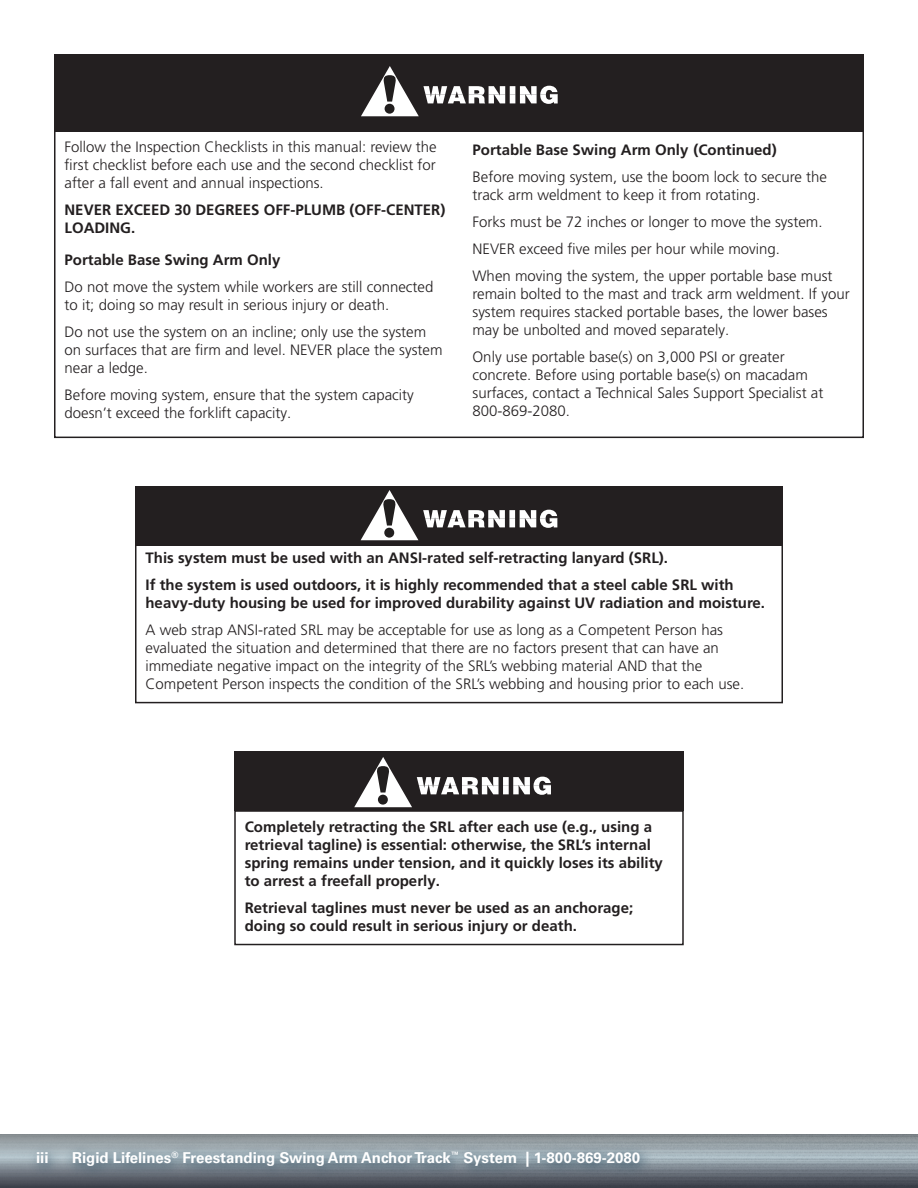
<style>
.page{position:relative;width:918px;height:1188px;background:#fff}
.page>*{position:absolute;margin:0;border:0;box-sizing:border-box;transform-origin:0 0}
.Main_Text_Small{font:300 15px/18px "Frutiger LT Pro";color:#231f20}
.Main_Text_Small-2{font:700 15px/18px "Frutiger LT Pro";color:#231f20}
.t1{font:700 15px "Univers LT Pro 65";color:#fff}
</style>
<div class="page">
<img style="left:0;top:1134px;width:918px;height:54px">
<svg style="left:28px;top:1144px;width:625px;height:37px;background:#7e8b94"></svg>
<div style="left:54px;top:54px;width:810px;height:76px;background:#231f20"></div>
<svg style="left:361px;top:66px;width:197px;height:50px"></svg>
<div style="left:54px;top:130px;width:810px;height:308px;border:2px solid #231f20"></div>
<div style="left:135px;top:486px;width:648px;height:60px;background:#231f20"></div>
<div style="left:135px;top:541px;width:648px;height:162px;border:2px solid #231f20"></div>
<svg style="left:361px;top:490px;width:196px;height:50px"></svg>
<div style="left:234px;top:810px;width:450px;height:135px;border:2px solid #231f20"></div>
<div style="left:234px;top:752px;width:450px;height:59px;background:#231f20"></div>
<svg style="left:354px;top:757px;width:197px;height:50px"></svg>
<p class="Main_Text_Small" style="left:64px;top:138px;width:374px;text-align:justify">Follow the Inspection Checklists in this manual: review the first checklist before each use and the second checklist for after a fall event and annual inspections.</p>
<p class="Main_Text_Small-2" style="left:64px;top:201px;width:382px">NEVER EXCEED 30 DEGREES OFF-PLUMB (OFF-CENTER)<br>LOADING.</p>
<p class="Main_Text_Small-2" style="left:64px;top:251px;width:217px">Portable Base Swing Arm Only</p>
<p class="Main_Text_Small" style="left:64px;top:278px;width:370px">Do not move the system while workers are still connected to it; doing so may result in serious injury or death.</p>
<p class="Main_Text_Small" style="left:64px;top:323px;width:380px">Do not use the system on an incline; only use the system on surfaces that are firm and level. NEVER place the system near a ledge.</p>
<p class="Main_Text_Small" style="left:64px;top:386px;width:351px">Before moving system, ensure that the system capacity doesn’t exceed the forklift capacity.</p>
<p class="Main_Text_Small-2" style="left:472px;top:140px;width:306px">Portable Base Swing Arm Only (Continued)</p>
<p class="Main_Text_Small" style="left:472px;top:167px;width:356px">Before moving system, use the boom lock to secure the track arm weldment to keep it from rotating.</p>
<p class="Main_Text_Small" style="left:472px;top:212px;width:352px">Forks must be 72 inches or longer to move the system.</p>
<p class="Main_Text_Small" style="left:472px;top:239px;width:309px">NEVER exceed five miles per hour while moving.</p>
<p class="Main_Text_Small" style="left:472px;top:266px;width:379px">When moving the system, the upper portable base must remain bolted to the mast and track arm weldment. If your system requires stacked portable bases, the lower bases may be unbolted and moved separately.</p>
<p class="Main_Text_Small" style="left:472px;top:347px;width:352px">Only use portable base(s) on 3,000 PSI or greater concrete. Before using portable base(s) on macadam surfaces, contact a Technical Sales Support Specialist at 800-869-2080.</p>
<p class="Main_Text_Small-2" style="left:146px;top:548px;width:524px">This system must be used with an ANSI-rated self-retracting lanyard (SRL).</p>
<p class="Main_Text_Small-2" style="left:146px;top:575px;width:621px">If the system is used outdoors, it is highly recommended that a steel cable SRL with heavy-duty housing be used for improved durability against UV radiation and moisture.</p>
<p class="Main_Text_Small" style="left:146px;top:620px;width:600px">A web strap ANSI-rated SRL may be acceptable for use as long as a Competent Person has evaluated the situation and determined that there are no factors present that can have an immediate negative impact on the integrity of the SRL’s webbing material AND that the Competent Person inspects the condition of the SRL’s webbing and housing prior to each use.</p>
<p class="Main_Text_Small-2" style="left:245px;top:818px;width:420px">Completely retracting the SRL after each use (e.g., using a retrieval tagline) is essential: otherwise, the SRL’s internal spring remains under tension, and it quickly loses its ability to arrest a freefall properly.</p>
<p class="Main_Text_Small-2" style="left:245px;top:899px;width:390px">Retrieval taglines must never be used as an anchorage; doing so could result in serious injury or death.</p>
<p class="t1" style="left:36px;top:1147px;width:14px">iii</p>
<p class="t1" style="left:72px;top:1147px;width:570px">Rigid Lifelines<sup>®</sup> Freestanding Swing Arm Anchor Track<sup>™</sup> System | 1-800-869-2080</p>
</div>
